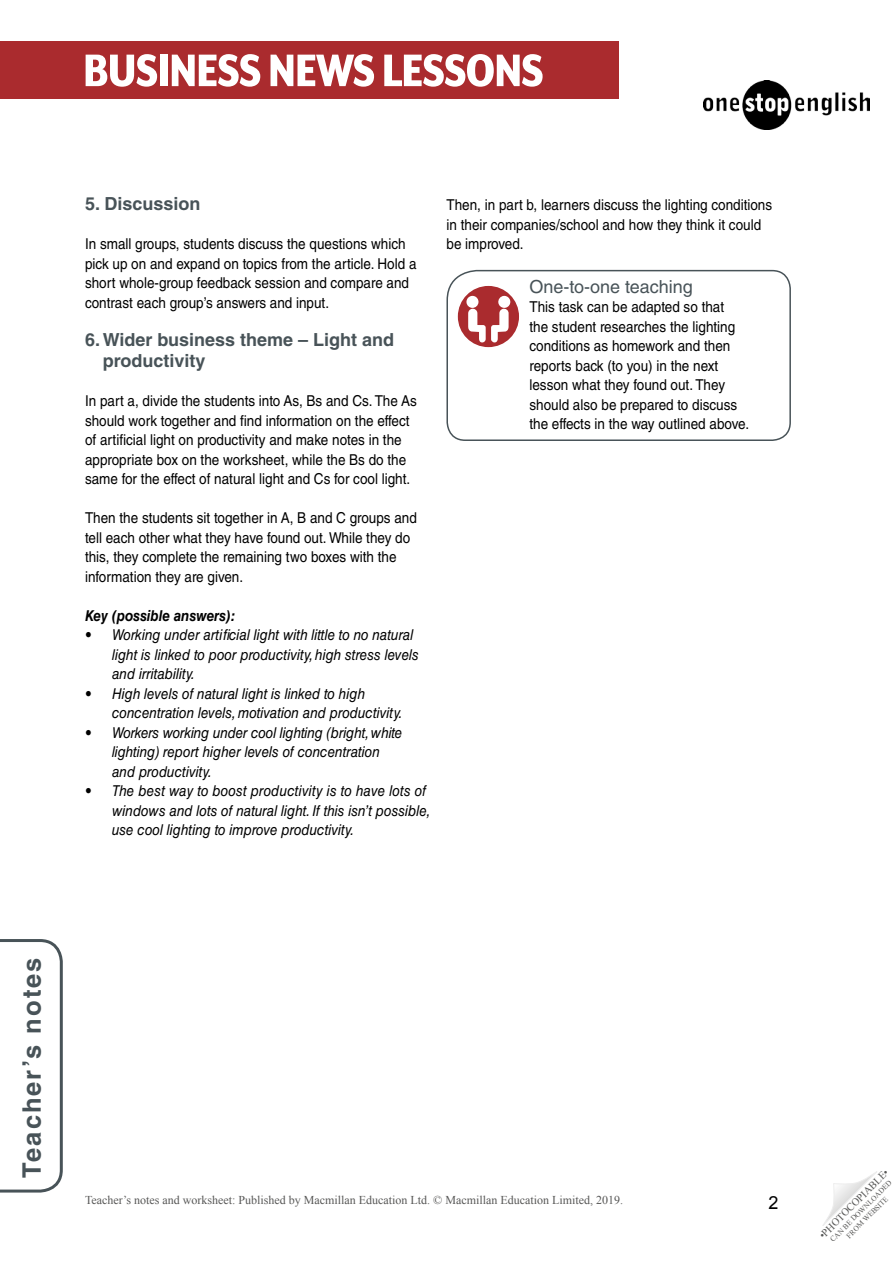
<style>
.page{position:relative;width:893px;height:1263px;background:#fff}
.page>*{position:absolute;margin:0;border:0;box-sizing:border-box;transform-origin:0 0}
.t1{font:800 52.5px "Mr Eaves XL Mod Nar OT";letter-spacing:-.015em;color:#fff}
.t2{font:700 25.5px "Helvetica LT Std";letter-spacing:.08em;color:#485358}
.TN__Title{font:700 18px/21px "Helvetica LT Std";color:#485358}
.TN__One_to_one_headi{font:18px "Helvetica LT Std";color:#485358}
.t3{font:18px "Arial";color:#000}
.TN__Body_text{font:15px/19.5px "Helvetica LT Std";color:#000;scale:.9 1}
.t4{font:italic 15px/19.5px "Helvetica LT Std";color:#000;scale:.9 1}
.TN__Box_text{font:15px/19.5px "Helvetica LT Std";color:#000;scale:.9 1}
.TN__Key_title{font:italic 700 15px "Helvetica LT Std";color:#000;scale:.9 1}
.t5{font:12px "Times New Roman";color:#575756}
.t6{font:10.5px "Times New Roman";color:#575756}
.t7{font:7.5px/9px "Times New Roman";color:#575756;text-align:center}
</style>
<div class="page">
<svg style="left:822px;top:1171px;width:55px;height:55px"></svg>
<svg style="left:0;top:939px;width:63px;height:254px"></svg>
<div style="left:0;top:41px;width:619px;height:58px;background:#aa2b2e"></div>
<img style="left:704px;top:80px;width:165px;height:49px">
<svg style="left:446px;top:269px;width:345px;height:172px"></svg>
<svg style="left:457px;top:285px;width:63px;height:63px"></svg>
<div style="left:456px;top:284px;width:65px;height:65px;border:2px solid #fff;border-radius:50%"></div>
<svg style="left:466px;top:296px;width:44px;height:47px"></svg>
<h1 class="t1" style="left:83px;top:44px;width:462px">BUSINESS NEWS LESSONS</h1>
<p class="TN__Title" style="left:85px;top:193px;width:117px">5. Discussion</p>
<p class="TN__Body_text" style="left:85px;top:234px;width:370px">In small groups, students discuss the questions which pick up on and expand on topics from the article. Hold a short whole-group feedback session and compare and contrast each group’s answers and input.</p>
<p class="TN__Title" style="left:103px;top:329px;width:293px;text-indent:-18px">6. Wider business theme – Light and productivity</p>
<p class="TN__Body_text" style="left:85px;top:391px;width:370px">In part a, divide the students into As, Bs and Cs. The As should work together and find information on the effect of artificial light on productivity and make notes in the appropriate box on the worksheet, while the Bs do the same for the effect of natural light and Cs for cool light.</p>
<p class="TN__Body_text" style="left:85px;top:508px;width:370px">Then the students sit together in A, B and C groups and tell each other what they have found out. While they do this, they complete the remaining two boxes with the information they are given.</p>
<p class="TN__Key_title" style="left:85px;top:606px;width:169px">Key (possible answers):</p>
<p class="t4" style="left:112px;top:625px;width:342px;text-indent:-27px">• Working under artificial light with little to no natural light is linked to poor productivity, high stress levels and irritability.</p>
<p class="t4" style="left:112px;top:684px;width:324px;text-indent:-27px">• High levels of natural light is linked to high concentration levels, motivation and productivity.</p>
<p class="t4" style="left:112px;top:723px;width:324px;text-indent:-27px">• Workers working under cool lighting (bright, white lighting) report higher levels of concentration and productivity.</p>
<p class="t4" style="left:112px;top:781px;width:356px;text-indent:-27px">• The best way to boost productivity is to have lots of windows and lots of natural light. If this isn’t possible, use cool lighting to improve productivity.</p>
<p class="TN__Body_text" style="left:446px;top:195px;width:363px">Then, in part b, learners discuss the lighting conditions in their companies/school and how they think it could be improved.</p>
<p class="TN__One_to_one_headi" style="left:529px;top:276px;width:165px">One-to-one teaching</p>
<p class="TN__Box_text" style="left:529px;top:297px;width:246px">This task can be adapted so that<br>the student researches the lighting conditions as homework and then reports back (to you) in the next lesson what they found out. They should also be prepared to discuss the effects in the way outlined above.</p>
<h2 class="t2" style="left:16px;top:1178px;width:222px;rotate:-90deg">Teacher’s notes</h2>
<p class="t5" style="left:85px;top:1192px;width:540px">Teacher’s notes and worksheet: Published by Macmillan Education Ltd. © Macmillan Education Limited, 2019.</p>
<p class="t3" style="left:769px;top:1191px;width:12px">2</p>
<p class="t6" style="left:816px;top:1232px;width:95px;rotate:-45deg">•PHOTOCOPIABLE•</p>
<p class="t7" style="left:828px;top:1237px;width:85px;rotate:-45deg">CAN BE DOWNLOADED<br>FROM WEBSITE</p>
</div>
